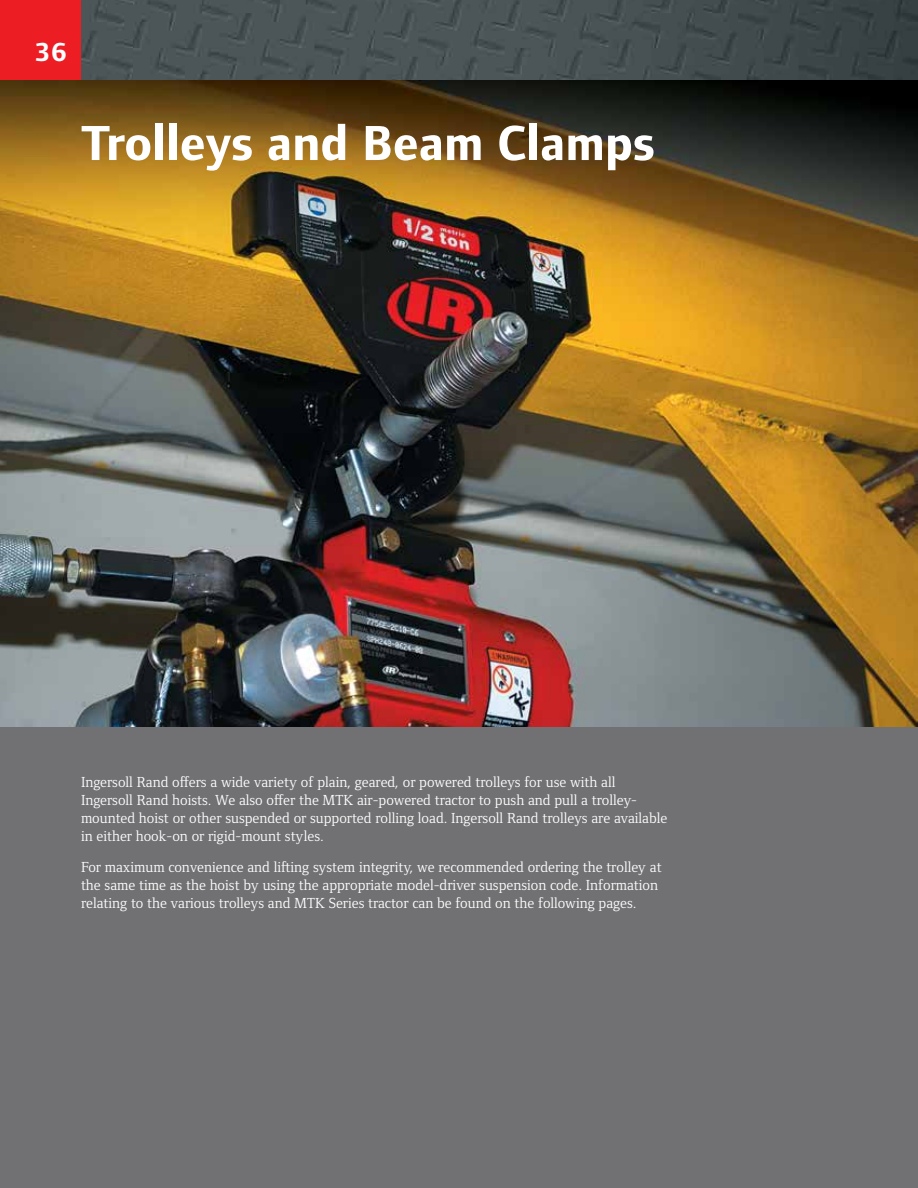
<style>
.page{position:relative;width:918px;height:1188px;background:#fff}
.page>*{position:absolute;margin:0;border:0;box-sizing:border-box;transform-origin:0 0}
.t1{font:700 51px "Foundry Form Sans";color:#fff}
.t2{font:700 27px "Foundry Form Sans";color:#fff}
.t3{font:15px/18px "Foundry Form Serif";color:#fff}
</style>
<div class="page">
<img style="left:0;top:0;width:918px;height:728px">
<div style="left:0;top:0;width:81px;height:81px;background:#ed1d24"></div>
<svg style="left:0;top:702px;width:47px;height:26px"></svg>
<div style="left:0;top:728px;width:918px;height:460px;background:#717073"></div>
<h2 class="t2" style="left:34px;top:36px;width:35px">36</h2>
<h1 class="t1" style="left:81px;top:113px;width:576px">Trolleys and Beam Clamps</h1>
<p class="t3" style="left:81px;top:773px;width:588px">Ingersoll Rand offers a wide variety of plain, geared, or powered trolleys for use with all Ingersoll Rand hoists. We also offer the MTK air-powered tractor to push and pull a trolley&shy;mounted hoist or other suspended or supported rolling load. Ingersoll Rand trolleys are available in either hook-on or rigid-mount styles.</p>
<p class="t3" style="left:81px;top:858px;width:582px">For maximum convenience and lifting system integrity, we recommended ordering the trolley at the same time as the hoist by using the appropriate model-driver suspension code. Information relating to the various trolleys and MTK Series tractor can be found on the following pages.</p>
</div>
